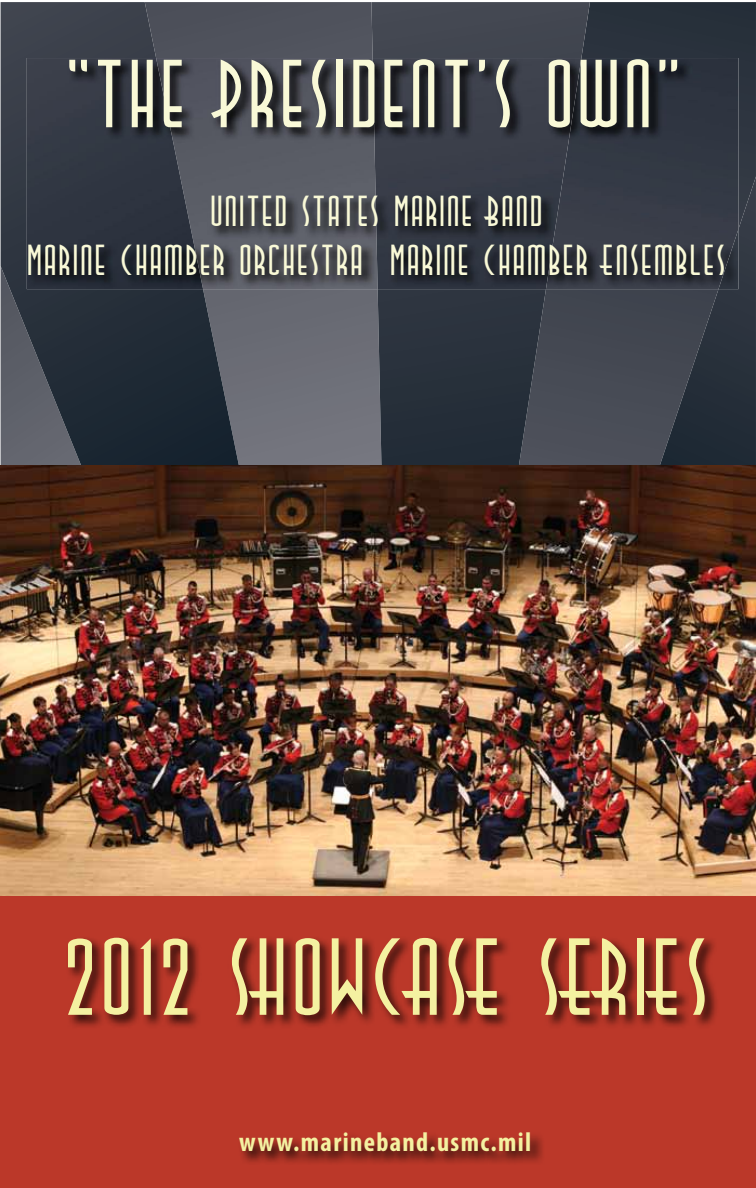
<style>
.page{position:relative;width:756px;height:1188px;background:#fff}
.page>*{position:absolute;margin:0;border:0;box-sizing:border-box;transform-origin:0 0}
.t1{font:102px "Tall Deco";color:#f4f1a1}
.t2{font:90px "Tall Deco";color:#f9f9d7}
.t3{font:40.5px/48.6px "Tall Deco";color:#f9f9d7;text-align:center}
.t4{font:700 condensed 27px "Myriad Pro";color:#f4f1a1}
</style>
<div class="page">
<div style="left:590px;top:2px;width:166px;height:174px;background:#29313c"></div>
<div style="left:326px;top:289px;width:45px;height:176px;background:#6e7079"></div>
<svg style="left:1px;top:2px;width:325px;height:463px;background:#414751"></svg>
<svg style="left:371px;top:2px;width:219px;height:463px;background:#3d434d"></svg>
<svg style="left:419px;top:176px;width:337px;height:289px;background:#353b46"></svg>
<img style="left:0;top:465px;width:756px;height:431px">
<img style="left:581px;top:58px;width:158px;height:231px">
<img style="left:203px;top:58px;width:170px;height:231px">
<img style="left:27px;top:58px;width:176px;height:231px">
<img style="left:373px;top:58px;width:208px;height:231px">
<img style="left:718px;top:229px;width:21px;height:60px">
<div style="left:0;top:896px;width:756px;height:292px;background:#bb3829"></div>
<img style="left:68px;top:938px;width:649px;height:89px">
<img style="left:241px;top:1135px;width:302px;height:28px">
<h2 class="t2" style="left:69px;top:45px;width:620px">“THE PRESIDENT'S OWN”</h2>
<p class="t3" style="left:29px;top:185px;width:702px">UNITED STATES MARINE BAND<br>MARINE CHAMBER ORCHESTRA MARINE CHAMBER ENSEMBLES</p>
<h1 class="t1" style="left:68px;top:922px;width:650px">2012 SHOWCASE SERIES</h1>
<p class="t4" style="left:239px;top:1125px;width:294px">www.marineband.usmc.mil</p>
</div>
